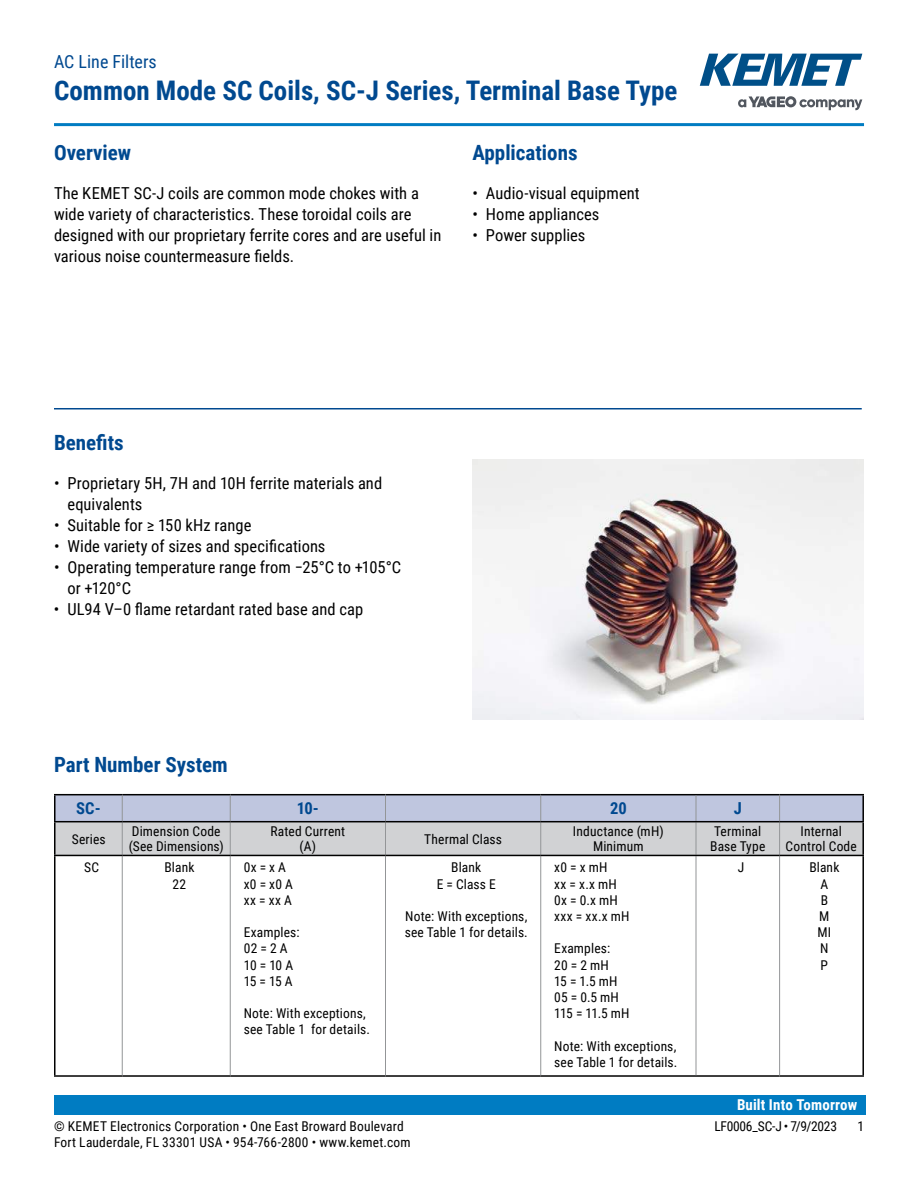
<style>
.page{position:relative;width:918px;height:1188px;background:#fff}
.page>*{position:absolute;margin:0;border:0;box-sizing:border-box;transform-origin:0 0}
.t1{font:700 27px "Roboto Condensed";color:#004990}
.t2{font:700 21px "Roboto Condensed";color:#004990}
.t3{font:18px "Roboto Condensed";color:#004990}
.t4{font:16.5px/21px "Roboto Condensed";letter-spacing:.005em;color:#000}
.t5{font:700 16.5px "Roboto Condensed";color:#004990}
.t6{font:700 15px "Roboto Condensed";letter-spacing:.01em;color:#fff}
.t7{font:13.5px/16.2px "Roboto Condensed";letter-spacing:.01em;color:#000}
.t8{font:13.5px "Roboto Condensed";letter-spacing:-.015em;color:#000}
</style>
<div class="page">
<svg style="left:738px;top:96px;width:124px;height:14px"></svg>
<svg style="left:700px;top:54px;width:162px;height:32px"></svg>
<hr style="left:54px;top:123px;width:810px;height:3px;background:#007cc2">
<div style="left:54px;top:1095px;width:811px;height:20px;background:#007cc2"></div>
<hr style="left:54px;top:408px;width:808px;height:1px;background:#004990">
<hr style="left:54px;top:822px;width:2px;height:33px;background:#000">
<hr style="left:862px;top:822px;width:2px;height:33px;background:#000">
<hr style="left:54px;top:856px;width:2px;height:219px;background:#000">
<hr style="left:862px;top:856px;width:2px;height:219px;background:#000">
<hr style="left:54px;top:1075px;width:68px;height:2px;background:#000">
<hr style="left:122px;top:1075px;width:108px;height:2px;background:#000">
<hr style="left:230px;top:1075px;width:156px;height:2px;background:#000">
<hr style="left:386px;top:1075px;width:155px;height:2px;background:#000">
<hr style="left:541px;top:1075px;width:155px;height:2px;background:#000">
<hr style="left:696px;top:1075px;width:84px;height:2px;background:#000">
<hr style="left:780px;top:1075px;width:84px;height:2px;background:#000">
<hr style="left:54px;top:794px;width:68px;height:1px;background:#000">
<hr style="left:54px;top:795px;width:2px;height:26px;background:#000">
<hr style="left:122px;top:794px;width:108px;height:1px;background:#000">
<hr style="left:230px;top:794px;width:156px;height:1px;background:#000">
<hr style="left:386px;top:794px;width:155px;height:1px;background:#000">
<hr style="left:541px;top:794px;width:155px;height:1px;background:#000">
<hr style="left:696px;top:794px;width:84px;height:1px;background:#000">
<hr style="left:780px;top:794px;width:84px;height:1px;background:#000">
<hr style="left:862px;top:795px;width:2px;height:26px;background:#000">
<svg style="left:55px;top:795px;width:808px;height:281px"></svg>
<hr style="left:54px;top:855px;width:68px;height:1px;background:#000">
<hr style="left:122px;top:855px;width:108px;height:1px;background:#000">
<hr style="left:230px;top:855px;width:156px;height:1px;background:#000">
<hr style="left:386px;top:855px;width:155px;height:1px;background:#000">
<hr style="left:541px;top:855px;width:155px;height:1px;background:#000">
<hr style="left:696px;top:855px;width:84px;height:1px;background:#000">
<hr style="left:780px;top:855px;width:84px;height:1px;background:#000">
<hr style="left:54px;top:821px;width:68px;height:1px;background:#000">
<hr style="left:122px;top:821px;width:108px;height:1px;background:#000">
<hr style="left:230px;top:821px;width:156px;height:1px;background:#000">
<hr style="left:386px;top:821px;width:155px;height:1px;background:#000">
<hr style="left:541px;top:821px;width:155px;height:1px;background:#000">
<hr style="left:696px;top:821px;width:84px;height:1px;background:#000">
<hr style="left:780px;top:821px;width:84px;height:1px;background:#000">
<img style="left:473px;top:460px;width:391px;height:259px">
<h3 class="t3" style="left:54px;top:53px;width:104px">AC Line Filters</h3>
<h1 class="t1" style="left:54px;top:71px;width:625px">Common Mode SC Coils, SC-J Series, Terminal Base Type</h1>
<h2 class="t2" style="left:54px;top:141px;width:79px">Overview</h2>
<p class="t4" style="left:54px;top:184px;width:389px">The KEMET SC-J coils are common mode chokes with a wide variety of characteristics. These toroidal coils are designed with our proprietary ferrite cores and are useful in various noise countermeasure 昀椀elds.</p>
<h2 class="t2" style="left:472px;top:138px;width:107px">Applications</h2>
<p class="t4" style="left:472px;top:184px;width:169px">• Audio-visual equipment</p>
<p class="t4" style="left:472px;top:205px;width:128px">• Home appliances</p>
<p class="t4" style="left:472px;top:226px;width:114px">• Power supplies</p>
<h2 class="t2" style="left:54px;top:428px;width:71px">Bene昀椀ts</h2>
<p class="t4" style="left:67px;top:474px;width:316px;text-indent:-13px">• Proprietary 5H, 7H and 10H ferrite materials and equivalents</p>
<p class="t4" style="left:54px;top:514px;width:199px">• Suitable for ≥ 150 kHz range</p>
<p class="t4" style="left:54px;top:535px;width:273px">• Wide variety of sizes and speci昀椀cations</p>
<p class="t4" style="left:67px;top:556px;width:335px;text-indent:-13px">• Operating temperature range from −25°C to +105°C or +120°C</p>
<p class="t4" style="left:54px;top:598px;width:311px">• UL94 V–0 昀氀ame retardant rated base and cap</p>
<h2 class="t2" style="left:54px;top:750px;width:175px">Part Number System</h2>
<p class="t5" style="left:76px;top:797px;width:26px">SC-</p>
<p class="t5" style="left:297px;top:797px;width:24px">10-</p>
<p class="t5" style="left:610px;top:799px;width:18px">20</p>
<p class="t5" style="left:734px;top:797px;width:10px">J</p>
<p class="t7" style="left:72px;top:832px;width:35px">Series</p>
<p class="t7" style="left:129px;top:825px;width:97px;line-height:15px">Dimension Code (See Dimensions)</p>
<p class="t7" style="left:270px;top:825px;width:76px;line-height:15px;text-align:center">Rated Current (A)</p>
<p class="t7" style="left:424px;top:832px;width:79px">Thermal Class</p>
<p class="t7" style="left:573px;top:825px;width:92px;line-height:15px;text-align:center">Inductance (mH)<br>Minimum</p>
<p class="t7" style="left:710px;top:825px;width:57px;line-height:15px;text-align:center">Terminal<br>Base Type</p>
<p class="t7" style="left:786px;top:825px;width:73px;line-height:15px;text-align:center">Internal<br>Control Code</p>
<p class="t7" style="left:84px;top:860px;width:16px">SC</p>
<p class="t7" style="left:164px;top:860px;width:32px;text-align:center">Blank<br>22</p>
<p class="t7" style="left:244px;top:860px;width:51px">0x = x A x0 = x0 A xx = xx A</p>
<p class="t7" style="left:244px;top:925px;width:57px">Examples:<br>02 = 2 A<br>10 = 10 A<br>15 = 15 A</p>
<p class="t7" style="left:244px;top:1006px;width:128px">Note: With exceptions, see Table 1 for details.</p>
<p class="t7" style="left:437px;top:860px;width:61px;text-align:center">Blank<br>E = Class E</p>
<p class="t7" style="left:405px;top:909px;width:125px">Note: With exceptions, see Table 1 for details.</p>
<p class="t7" style="left:738px;top:860px;width:8px">J</p>
<p class="t7" style="left:809px;top:860px;width:32px;text-align:center">Blank<br>A<br>B<br>M<br>MI<br>N<br>P</p>
<p class="t7" style="left:554px;top:860px;width:77px">x0 = x mH<br>xx = x.x mH<br>0x = 0.x mH xxx = xx.x mH</p>
<p class="t7" style="left:554px;top:941px;width:77px">Examples:<br>20 = 2 mH<br>15 = 1.5 mH<br>05 = 0.5 mH<br>115 = 11.5 mH</p>
<p class="t7" style="left:554px;top:1039px;width:125px">Note: With exceptions, see Table 1 for details.</p>
<p class="t7" style="left:54px;top:1119px;width:358px">© KEMET Electronics Corporation • One East Broward Boulevard<br>Fort Lauderdale, FL 33301 USA • 954-766-2800 • www.kemet.com</p>
<p class="t6" style="left:737px;top:1096px;width:122px">Built Into Tomorrow</p>
<p class="t8" style="left:714px;top:1120px;width:124px">LF0006_SC-J • 7/9/2023</p>
<p class="t7" style="left:857px;top:1119px;width:8px">1</p>
</div>
